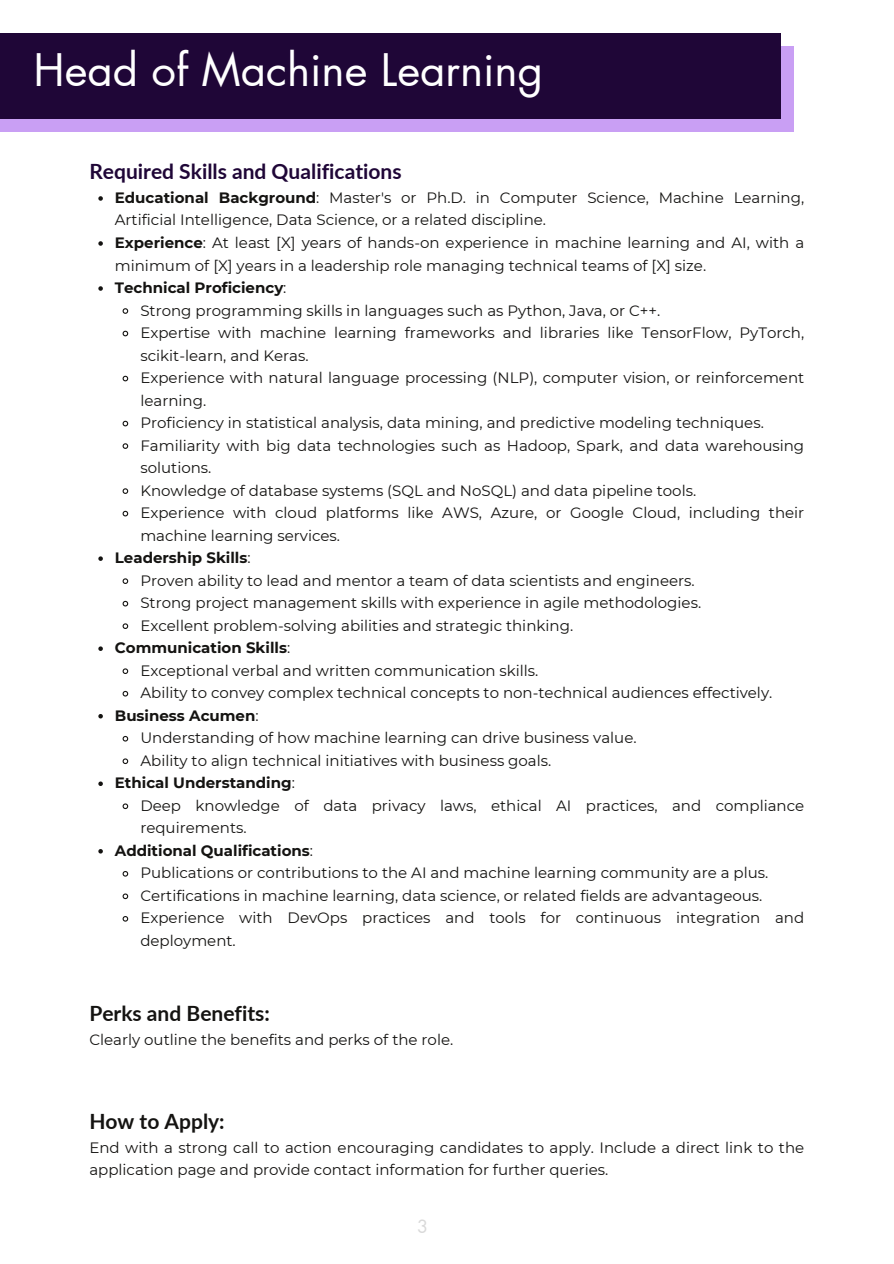
<style>
.page{position:relative;width:894px;height:1264px;background:#fff}
.page>*{position:absolute;margin:0;border:0;box-sizing:border-box;transform-origin:0 0}
.t1{font:43.8px "Futura LT Pro";color:#fff}
.t2{font:700 21px "Lato";color:#1f0637}
.t3{font:700 21px "Lato";color:#141311}
.t4{font:18px "Futura LT Pro";color:#d9d9d9}
.t5{font:15px/22.5px "Montserrat";color:#141311}
.t6{font:700 15px "Montserrat";color:#141311}
.s1{font-weight:700}
.s2{font-weight:400}
</style>
<div class="page">
<div style="left:0;top:46px;width:793px;height:86px;background:#c99ff4"></div>
<div style="left:0;top:33px;width:780px;height:85px;background:#1f0637"></div>
<svg style="left:98px;top:196px;width:5px;height:5px"></svg>
<svg style="left:98px;top:241px;width:5px;height:5px"></svg>
<svg style="left:98px;top:286px;width:5px;height:5px"></svg>
<svg style="left:122px;top:308px;width:7px;height:6px"></svg>
<svg style="left:122px;top:330px;width:7px;height:7px"></svg>
<svg style="left:122px;top:375px;width:7px;height:7px"></svg>
<svg style="left:122px;top:420px;width:7px;height:7px"></svg>
<svg style="left:122px;top:443px;width:7px;height:6px"></svg>
<svg style="left:122px;top:488px;width:7px;height:6px"></svg>
<svg style="left:122px;top:510px;width:7px;height:7px"></svg>
<svg style="left:98px;top:556px;width:5px;height:5px"></svg>
<svg style="left:122px;top:578px;width:7px;height:6px"></svg>
<svg style="left:122px;top:600px;width:7px;height:7px"></svg>
<svg style="left:122px;top:623px;width:7px;height:6px"></svg>
<svg style="left:98px;top:646px;width:5px;height:5px"></svg>
<svg style="left:122px;top:668px;width:7px;height:6px"></svg>
<svg style="left:122px;top:690px;width:7px;height:7px"></svg>
<svg style="left:98px;top:714px;width:5px;height:4px"></svg>
<svg style="left:122px;top:735px;width:7px;height:7px"></svg>
<svg style="left:122px;top:758px;width:7px;height:7px"></svg>
<svg style="left:98px;top:781px;width:5px;height:5px"></svg>
<svg style="left:122px;top:803px;width:7px;height:7px"></svg>
<svg style="left:98px;top:849px;width:5px;height:4px"></svg>
<svg style="left:122px;top:871px;width:7px;height:6px"></svg>
<svg style="left:122px;top:893px;width:7px;height:7px"></svg>
<svg style="left:122px;top:916px;width:7px;height:6px"></svg>
<h1 class="t1" style="left:34px;top:50px;width:511px">Head of Machine Learning</h1>
<p class="t2" style="left:89px;top:159px;width:314px">Required Skills and Qualifications</p>
<p class="t5" style="left:115px;top:186px;width:690px"><span class="s1">Educational Background</span>: Master's or Ph.D. in Computer Science, Machine Learning,<br>Artificial Intelligence, Data Science, or a related discipline.</p>
<p class="t5" style="left:115px;top:231px;width:690px"><span class="s1">Experience</span>: At least [X] years of hands-on experience in machine learning and AI, with a minimum of [X] years in a leadership role managing technical teams of [X] size.</p>
<p class="t6" style="left:115px;top:278px;width:173px">Technical Proficiency<span class="s2">:</span></p>
<p class="t5" style="left:140px;top:299px;width:521px">Strong programming skills in languages such as Python, Java, or C++.</p>
<p class="t5" style="left:140px;top:321px;width:665px">Expertise with machine learning frameworks and libraries like TensorFlow, PyTorch, scikit-learn, and Keras.</p>
<p class="t5" style="left:140px;top:366px;width:665px">Experience with natural language processing (NLP), computer vision, or reinforcement learning.</p>
<p class="t5" style="left:140px;top:411px;width:624px">Proficiency in statistical analysis, data mining, and predictive modeling techniques.</p>
<p class="t5" style="left:140px;top:434px;width:665px">Familiarity with big data technologies such as Hadoop, Spark, and data warehousing solutions.</p>
<p class="t5" style="left:140px;top:479px;width:557px">Knowledge of database systems (SQL and NoSQL) and data pipeline tools.</p>
<p class="t5" style="left:140px;top:501px;width:665px">Experience with cloud platforms like AWS, Azure, or Google Cloud, including their machine learning services.</p>
<p class="t6" style="left:115px;top:548px;width:137px">Leadership Skills<span class="s2">:</span></p>
<p class="t5" style="left:140px;top:569px;width:555px">Proven ability to lead and mentor a team of data scientists and engineers.</p>
<p class="t5" style="left:140px;top:591px;width:562px">Strong project management skills with experience in agile methodologies.</p>
<p class="t5" style="left:140px;top:614px;width:434px">Excellent problem-solving abilities and strategic thinking.</p>
<p class="t6" style="left:115px;top:638px;width:177px">Communication Skills<span class="s2">:</span></p>
<p class="t5" style="left:140px;top:659px;width:399px">Exceptional verbal and written communication skills.</p>
<p class="t5" style="left:140px;top:681px;width:633px">Ability to convey complex technical concepts to non-technical audiences effectively.</p>
<p class="t6" style="left:115px;top:706px;width:145px">Business Acumen<span class="s2">:</span></p>
<p class="t5" style="left:140px;top:726px;width:497px">Understanding of how machine learning can drive business value.</p>
<p class="t5" style="left:140px;top:749px;width:412px">Ability to align technical initiatives with business goals.</p>
<p class="t6" style="left:115px;top:773px;width:181px">Ethical Understanding<span class="s2">:</span></p>
<p class="t5" style="left:140px;top:794px;width:665px">Deep knowledge of data privacy laws, ethical AI practices, and compliance requirements.</p>
<p class="t6" style="left:115px;top:841px;width:199px">Additional Qualifications<span class="s2">:</span></p>
<p class="t5" style="left:140px;top:861px;width:629px">Publications or contributions to the AI and machine learning community are a plus.</p>
<p class="t5" style="left:140px;top:884px;width:623px">Certifications in machine learning, data science, or related fields are advantageous.</p>
<p class="t5" style="left:140px;top:906px;width:665px">Experience with DevOps practices and tools for continuous integration and deployment.</p>
<p class="t3" style="left:89px;top:1000px;width:182px">Perks and Benefits:</p>
<p class="t5" style="left:89px;top:1028px;width:365px">Clearly outline the benefits and perks of the role.</p>
<p class="t3" style="left:89px;top:1108px;width:137px">How to Apply:</p>
<p class="t5" style="left:89px;top:1136px;width:716px">End with a strong call to action encouraging candidates to apply. Include a direct link to the application page and provide contact information for further queries.</p>
<h2 class="t4" style="left:417px;top:1218px;width:13px">3</h2>
</div>
